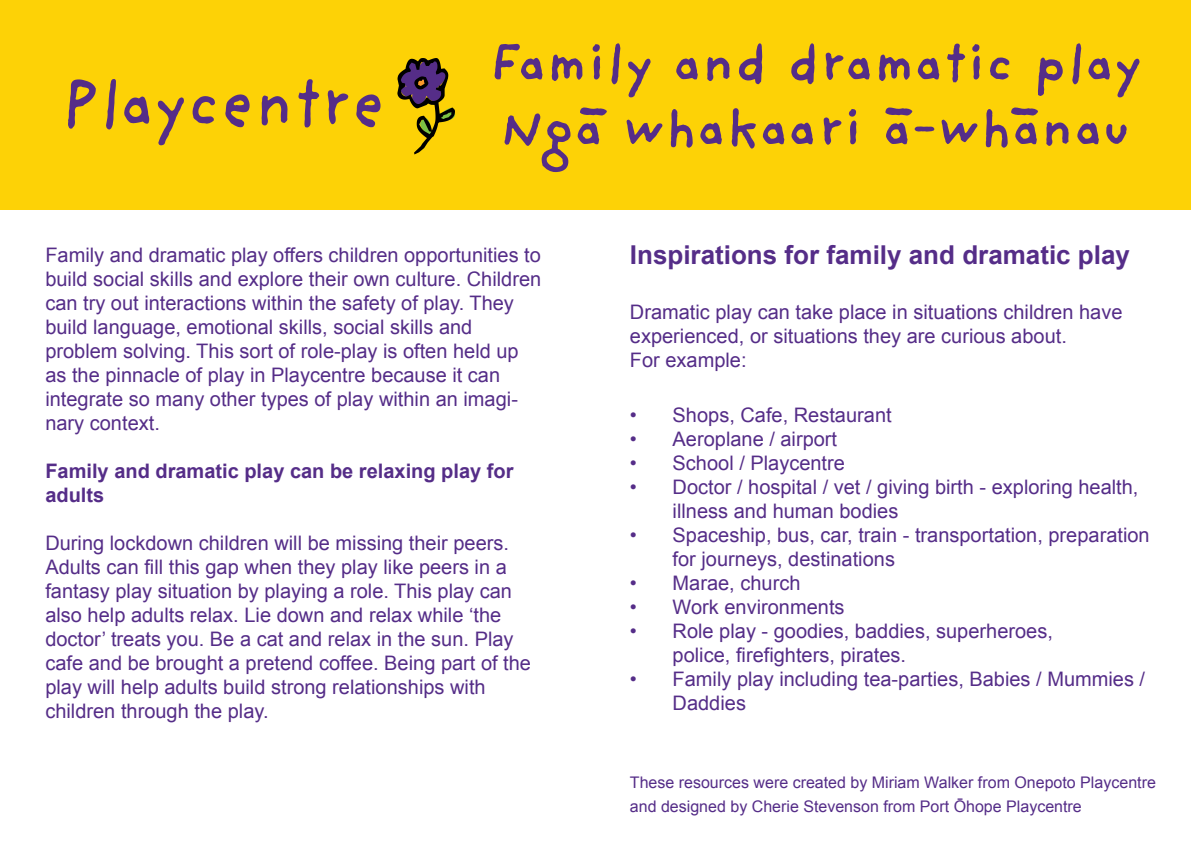
<style>
.page{position:relative;width:1191px;height:842px;background:#fff}
.page>*{position:absolute;margin:0;border:0;box-sizing:border-box;transform-origin:0 0}
.t1{font:700 74px "Providence Sans";color:#552d88}
.t2{font:700 54px/64.8px "Providence Sans";color:#552d88}
.t3{font:700 26px "Arial";color:#552d88}
.t4{font:20px/24px "Arial";color:#552d88}
.t5{font:700 20px/24px "Arial";color:#552d88}
.t6{font:16px/24px "Arial";color:#552d88}
</style>
<div class="page">
<div style="left:0;top:0;width:1190px;height:209px;background:#fdd206"></div>
<svg style="left:68px;top:79px;width:312px;height:66px"></svg>
<svg style="left:397px;top:58px;width:58px;height:96px"></svg>
<h2 class="t2" style="left:488px;top:30px;width:654px">Family and dramatic play<br>Nga whakaari a-whanau</h2>
<h1 class="t1" style="left:574px;top:89px;width:39px">¯</h1>
<h1 class="t1" style="left:879px;top:89px;width:165px">¯ ¯</h1>
<p class="t4" style="left:45px;top:243px;width:497px">Family and dramatic play offers children opportunities to build social skills and explore their own culture. Children can try out interactions within the safety of play. They build language, emotional skills, social skills and problem solving. This sort of role-play is often held up as the pinnacle of play in Playcentre because it can integrate so many other types of play within an imagi&shy;nary context.</p>
<p class="t5" style="left:45px;top:460px;width:469px">Family and dramatic play can be relaxing play for adults</p>
<p class="t4" style="left:45px;top:531px;width:487px">During lockdown children will be missing their peers.<br>Adults can fill this gap when they play like peers in a fantasy play situation by playing a role. This play can also help adults relax. Lie down and relax while ‘the doctor’ treats you. Be a cat and relax in the sun. Play cafe and be brought a pretend coffee. Being part of the play will help adults build strong relationships with children through the play.</p>
<h3 class="t3" style="left:630px;top:238px;width:501px">Inspirations for family and dramatic play</h3>
<p class="t4" style="left:630px;top:300px;width:494px">Dramatic play can take place in situations children have experienced, or situations they are curious about.<br>For example:</p>
<p class="t4" style="left:630px;top:403px;width:263px">• Shops, Cafe, Restaurant</p>
<p class="t4" style="left:630px;top:427px;width:209px">• Aeroplane / airport</p>
<p class="t4" style="left:630px;top:451px;width:216px">• School / Playcentre</p>
<p class="t4" style="left:672px;top:475px;width:467px;text-indent:-43px">• Doctor / hospital / vet / giving birth - exploring health, illness and human bodies</p>
<p class="t4" style="left:672px;top:523px;width:478px;text-indent:-43px">• Spaceship, bus, car, train - transportation, preparation for journeys, destinations</p>
<p class="t4" style="left:630px;top:571px;width:172px">• Marae, church</p>
<p class="t4" style="left:630px;top:595px;width:216px">• Work environments</p>
<p class="t4" style="left:672px;top:619px;width:382px;text-indent:-43px">• Role play - goodies, baddies, superheroes, police, firefighters, pirates.</p>
<p class="t4" style="left:672px;top:667px;width:474px;text-indent:-43px">• Family play including tea-parties, Babies / Mummies /<br>Daddies</p>
<p class="t6" style="left:630px;top:771px;width:527px">These resources were created by Miriam Walker from Onepoto Playcentre and designed by Cherie Stevenson from Port Ōhope Playcentre</p>
</div>
